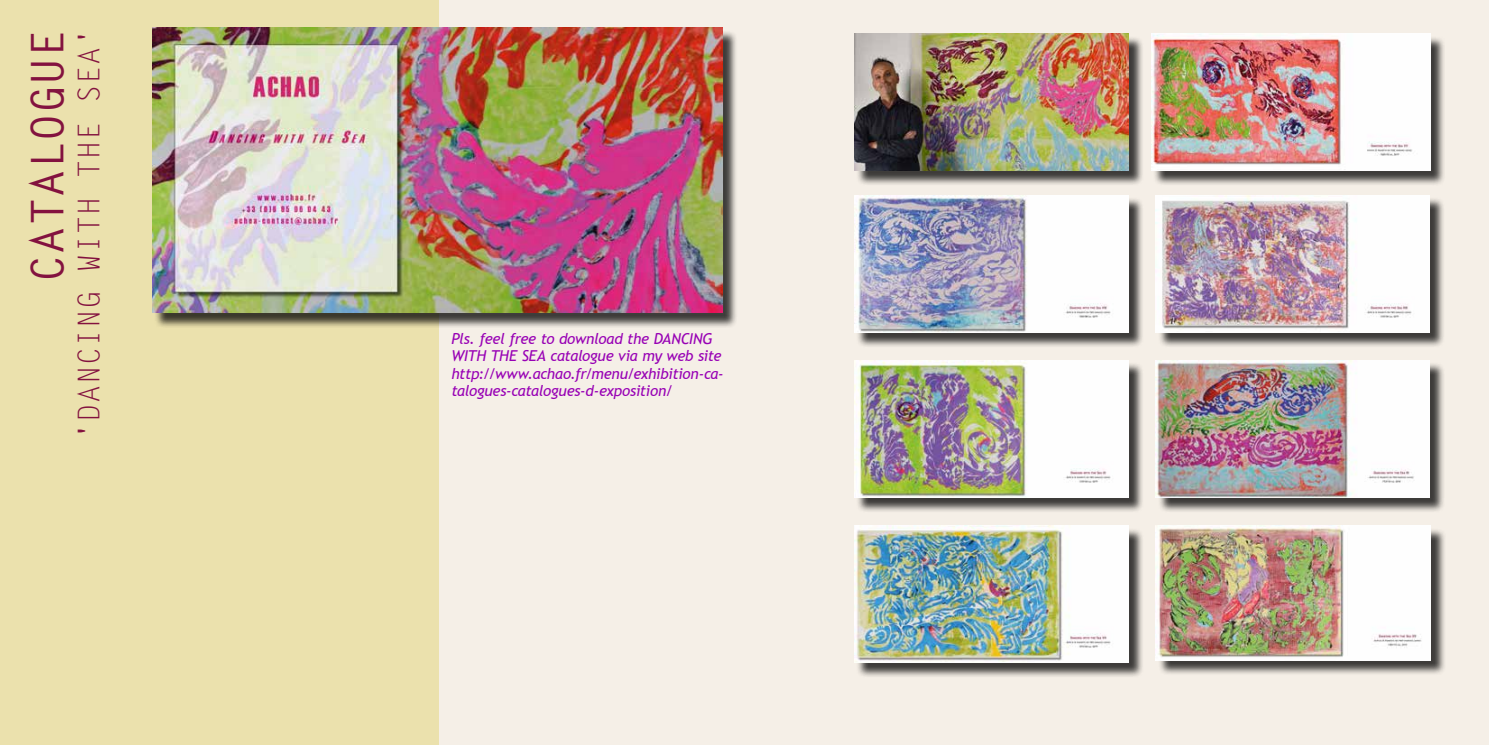
<style>
.page{position:relative;width:1489px;height:745px;background:#fff}
.page>*{position:absolute;margin:0;border:0;box-sizing:border-box;transform-origin:0 0}
.t1{font:700 45px "Letter Gothic Std";letter-spacing:.025em;color:#83123f}
.t2{font:30px "Letter Gothic Std";letter-spacing:.025em;color:#83123f}
.t3{font:italic 15px/17.5px "Trebuchet MS";letter-spacing:-.02em;color:#9801b5}
</style>
<div class="page">
<div style="left:0;top:0;width:1488px;height:744px;background:#f5efe7"></div>
<div style="left:0;top:0;width:439px;height:744px;background:#ebe1ad"></div>
<div style="left:154px;top:30px;width:583px;height:298px;background:#000;opacity:.75"></div>
<img style="left:152px;top:28px;width:570px;height:284px">
<div style="left:856px;top:36px;width:287px;height:150px;background:#000;opacity:.75"></div>
<img style="left:854px;top:34px;width:274px;height:137px">
<div style="left:1152px;top:36px;width:293px;height:150px;background:#000;opacity:.75"></div>
<img style="left:1151px;top:34px;width:279px;height:137px">
<div style="left:856px;top:197px;width:287px;height:150px;background:#000;opacity:.75"></div>
<img style="left:854px;top:195px;width:274px;height:137px">
<div style="left:1157px;top:197px;width:287px;height:150px;background:#000;opacity:.75"></div>
<img style="left:1155px;top:195px;width:274px;height:137px">
<div style="left:856px;top:362px;width:287px;height:150px;background:#000;opacity:.75"></div>
<img style="left:854px;top:360px;width:274px;height:137px">
<div style="left:1157px;top:362px;width:288px;height:150px;background:#000;opacity:.75"></div>
<img style="left:1155px;top:360px;width:274px;height:137px">
<div style="left:856px;top:527px;width:287px;height:150px;background:#000;opacity:.75"></div>
<img style="left:854px;top:525px;width:274px;height:137px">
<div style="left:1157px;top:527px;width:288px;height:148px;background:#000;opacity:.75"></div>
<img style="left:1155px;top:525px;width:275px;height:135px">
<h1 class="t1" style="left:20px;top:281px;width:254px;rotate:-90deg">CATALOGUE</h1>
<h2 class="t2" style="left:72px;top:440px;width:413px;rotate:-90deg">'DANCING WITH THE SEA'</h2>
<p class="t3" style="left:451px;top:329px;width:274px">Pls. feel free to download the DANCING WITH THE SEA catalogue via my web site http://www.achao.fr/menu/exhibition-ca&shy;talogues-catalogues-d-exposition/</p>
</div>
